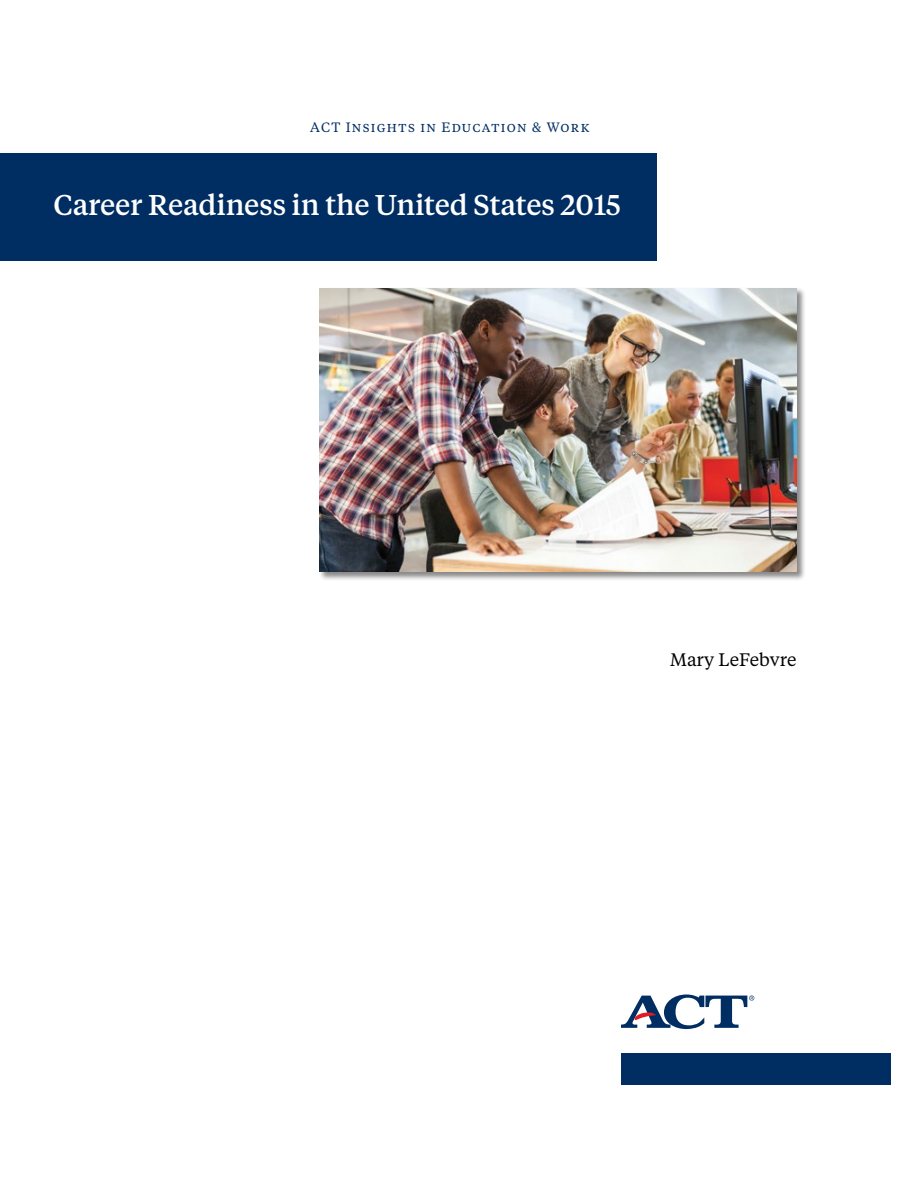
<style>
.page{position:relative;width:918px;height:1188px;background:#fff}
.page>*{position:absolute;margin:0;border:0;box-sizing:border-box;transform-origin:0 0}
.t1{font:500 28.5px "Tiempos Text";letter-spacing:-.01em;color:#fff}
.t2{font:18px "Tiempos Text";color:#000}
.t3{font:13.5px "Tiempos Text";letter-spacing:.09em;color:#002d62}
</style>
<div class="page">
<svg style="left:621px;top:995px;width:133px;height:34px"></svg>
<div style="left:621px;top:1053px;width:270px;height:31px;background:#002d62"></div>
<div style="left:1px;top:154px;width:655px;height:106px;background:#002d62"></div>
<div style="left:0;top:153px;width:657px;height:108px;border:2px solid #002d62"></div>
<div style="left:319px;top:287px;width:487px;height:294px;background:#000;opacity:.47"></div>
<img style="left:320px;top:288px;width:476px;height:284px">
<p class="t3" style="left:310px;top:118px;width:281px">ACT Insights in Education &amp; Work</p>
<p class="t1" style="left:54px;top:186px;width:569px">Career Readiness in the United States 2015</p>
<p class="t2" style="left:670px;top:648px;width:128px">Mary LeFebvre</p>
</div>
